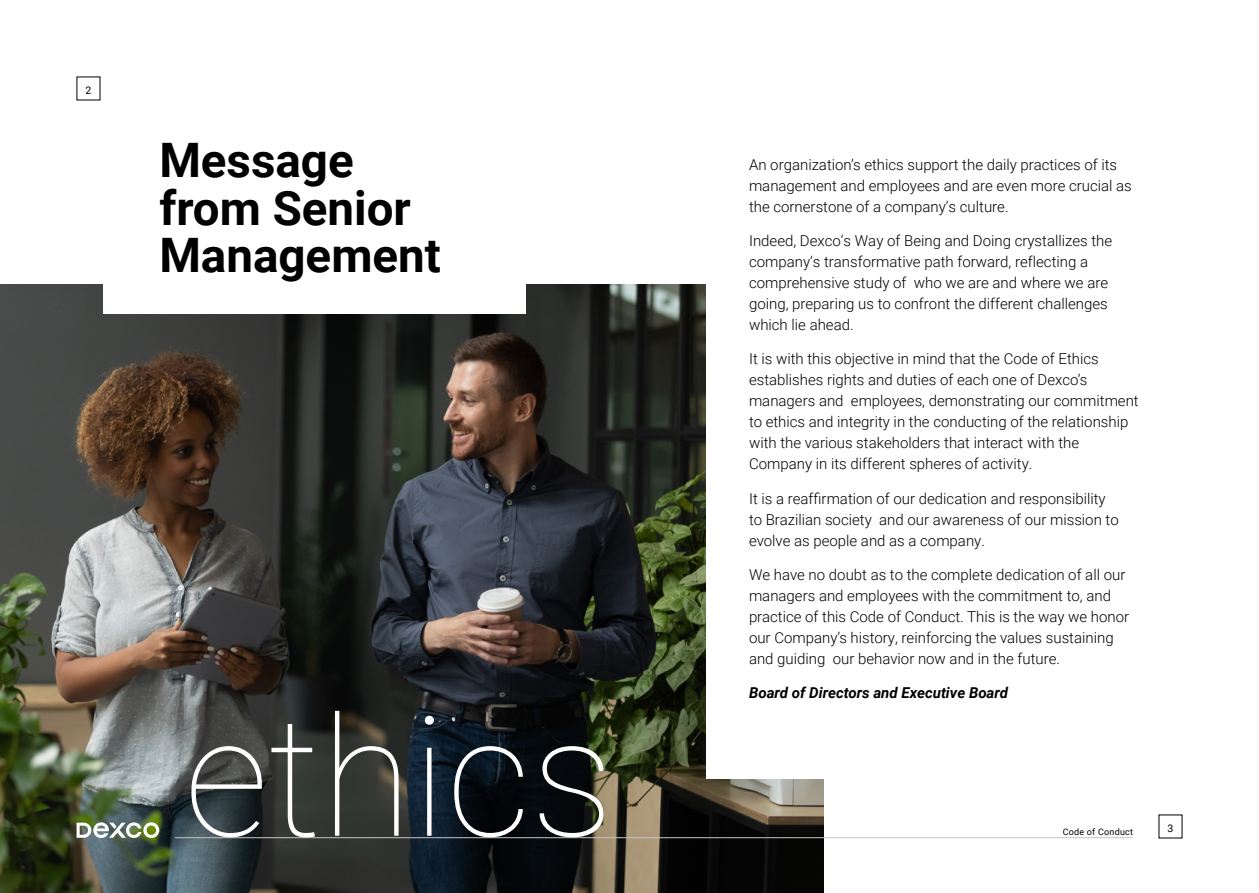
<style>
.page{position:relative;width:1259px;height:893px;background:#fff}
.page>*{position:absolute;margin:0;border:0;box-sizing:border-box;transform-origin:0 0}
.t1{font:100 166.5px "Roboto";color:#fff}
.t2{font:700 47.55px/47.5px "Roboto";color:#000}
.t3{font:300 15px/21px "Roboto";color:#000}
.t4{font:italic 700 15px "Roboto";color:#000}
.t5{font:10.5px "Roboto";color:#000}
.t6{font:9px "Roboto";letter-spacing:.025em;color:#000}
</style>
<div class="page">
<img style="left:0;top:285px;width:823px;height:608px">
<div style="left:103px;top:210px;width:423px;height:104px;background:#fff"></div>
<div style="left:706px;top:277px;width:396px;height:502px;background:#fff"></div>
<svg style="left:77px;top:822px;width:82px;height:16px"></svg>
<hr style="left:175px;top:837px;width:958px;height:1px;background:#c6c6c6">
<p class="t5" style="left:85px;top:83px;width:7px">2</p>
<h2 class="t2" style="left:159px;top:135px;width:283px">Message from Senior<br>Management</h2>
<h1 class="t1" style="left:184px;top:660px;width:431px">ethics</h1>
<p class="t3" style="left:749px;top:154px;width:384px">An organization’s ethics support the daily practices of its management and employees and are even more crucial as the cornerstone of a company’s culture.</p>
<p class="t3" style="left:749px;top:230px;width:365px">Indeed, Dexco’s Way of Being and Doing crystallizes the company’s transformative path forward, reflecting a comprehensive study of who we are and where we are going, preparing us to confront the different challenges which lie ahead.</p>
<p class="t3" style="left:749px;top:348px;width:391px">It is with this objective in mind that the Code of Ethics establishes rights and duties of each one of Dexco’s managers and employees, demonstrating our commitment to ethics and integrity in the conducting of the relationship with the various stakeholders that interact with the Company in its different spheres of activity.</p>
<p class="t3" style="left:749px;top:487px;width:371px">It is a reaffirmation of our dedication and responsibility to Brazilian society and our awareness of our mission to evolve as people and as a company.</p>
<p class="t3" style="left:749px;top:564px;width:382px">We have no doubt as to the complete dedication of all our managers and employees with the commitment to, and practice of this Code of Conduct. This is the way we honor our Company’s history, reinforcing the values sustaining and guiding our behavior now and in the future.</p>
<p class="t4" style="left:749px;top:682px;width:261px">Board of Directors and Executive Board</p>
<p class="t6" style="left:1062px;top:825px;width:72px">Code of Conduct</p>
<p class="t5" style="left:1167px;top:821px;width:7px">3</p>
</div>
